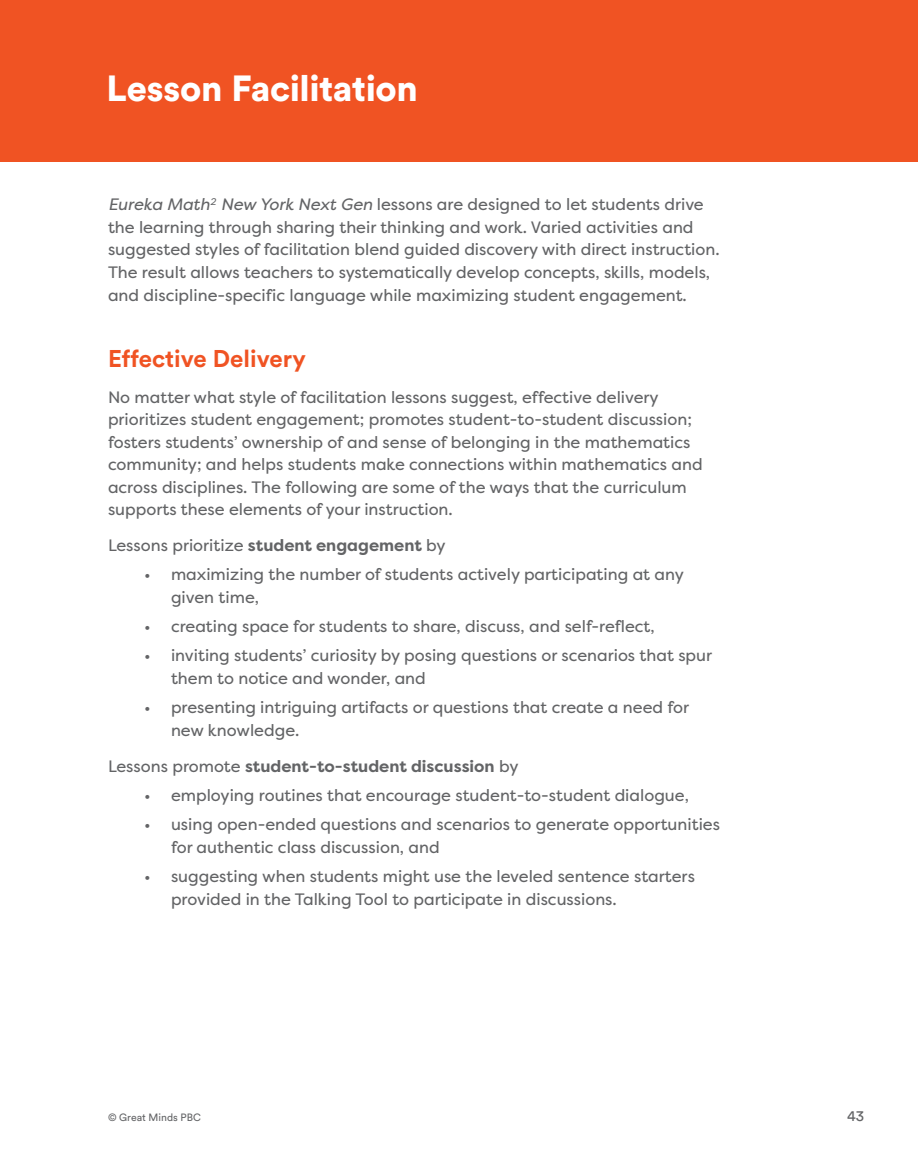
<style>
.page{position:relative;width:918px;height:1175px;background:#fff}
.page>*{position:absolute;margin:0;border:0;box-sizing:border-box;transform-origin:0 0}
.IG-title{font:900 36px "Circular Std";color:#fff}
.IG-h1{font:700 24px "Circular Std";color:#f05323}
.IG-body{font:16.5px/22.5px "Filson Pro";color:#636466}
.IG-body-2{font:700 16.5px "Filson Pro";color:#636466}
.t1{font:15px "Circular Std";color:#636466}
.t2{font:10.5px "Circular Std";color:#636466}
.s1{font-style:italic}
.s2{font-weight:700}
.s3{font-weight:400}
</style>
<div class="page">
<div style="left:0;top:0;width:918px;height:162px;background:#f05323"></div>
<p class="IG-title" style="left:106px;top:65px;width:313px">Lesson Facilitation</p>
<p class="IG-body" style="left:108px;top:193px;width:613px"><span class="s1">Eureka Math</span><sup>2</sup> <span class="s1">New York Next Gen</span> lessons are designed to let students drive the learning through sharing their thinking and work. Varied activities and suggested styles of facilitation blend guided discovery with direct instruction.<br>The result allows teachers to systematically develop concepts, skills, models, and discipline-specific language while maximizing student engagement.</p>
<p class="IG-h1" style="left:108px;top:342px;width:200px">Effective Delivery</p>
<p class="IG-body" style="left:108px;top:385px;width:596px">No matter what style of facilitation lessons suggest, effective delivery prioritizes student engagement; promotes student-to-student discussion; fosters students’ ownership of and sense of belonging in the mathematics community; and helps students make connections within mathematics and across disciplines. The following are some of the ways that the curriculum supports these elements of your instruction.</p>
<p class="IG-body" style="left:108px;top:534px;width:339px">Lessons prioritize <span class="s2">student engagement</span> by</p>
<p class="IG-body" style="left:171px;top:563px;width:515px;text-indent:-27px">• maximizing the number of students actively participating at any given time,</p>
<p class="IG-body" style="left:144px;top:615px;width:512px">• creating space for students to share, discuss, and self-reflect,</p>
<p class="IG-body" style="left:171px;top:644px;width:543px;text-indent:-27px">• inviting students’ curiosity by posing questions or scenarios that spur them to notice and wonder, and</p>
<p class="IG-body" style="left:171px;top:696px;width:520px;text-indent:-27px">• presenting intriguing artifacts or questions that create a need for new knowledge.</p>
<p class="IG-body-2" style="left:108px;top:755px;width:412px"><span class="s3">Lessons promote</span> student-to-student discussion <span class="s3">by</span></p>
<p class="IG-body" style="left:144px;top:783px;width:546px">• employing routines that encourage student-to-student dialogue,</p>
<p class="IG-body" style="left:171px;top:813px;width:551px;text-indent:-27px">• using open-ended questions and scenarios to generate opportunities for authentic class discussion, and</p>
<p class="IG-body" style="left:171px;top:864px;width:525px;text-indent:-27px">• suggesting when students might use the leveled sentence starters provided in the Talking Tool to participate in discussions.</p>
<p class="t2" style="left:108px;top:1110px;width:95px">© Great Minds PBC</p>
<p class="t1" style="left:847px;top:1106px;width:18px">43</p>
</div>
